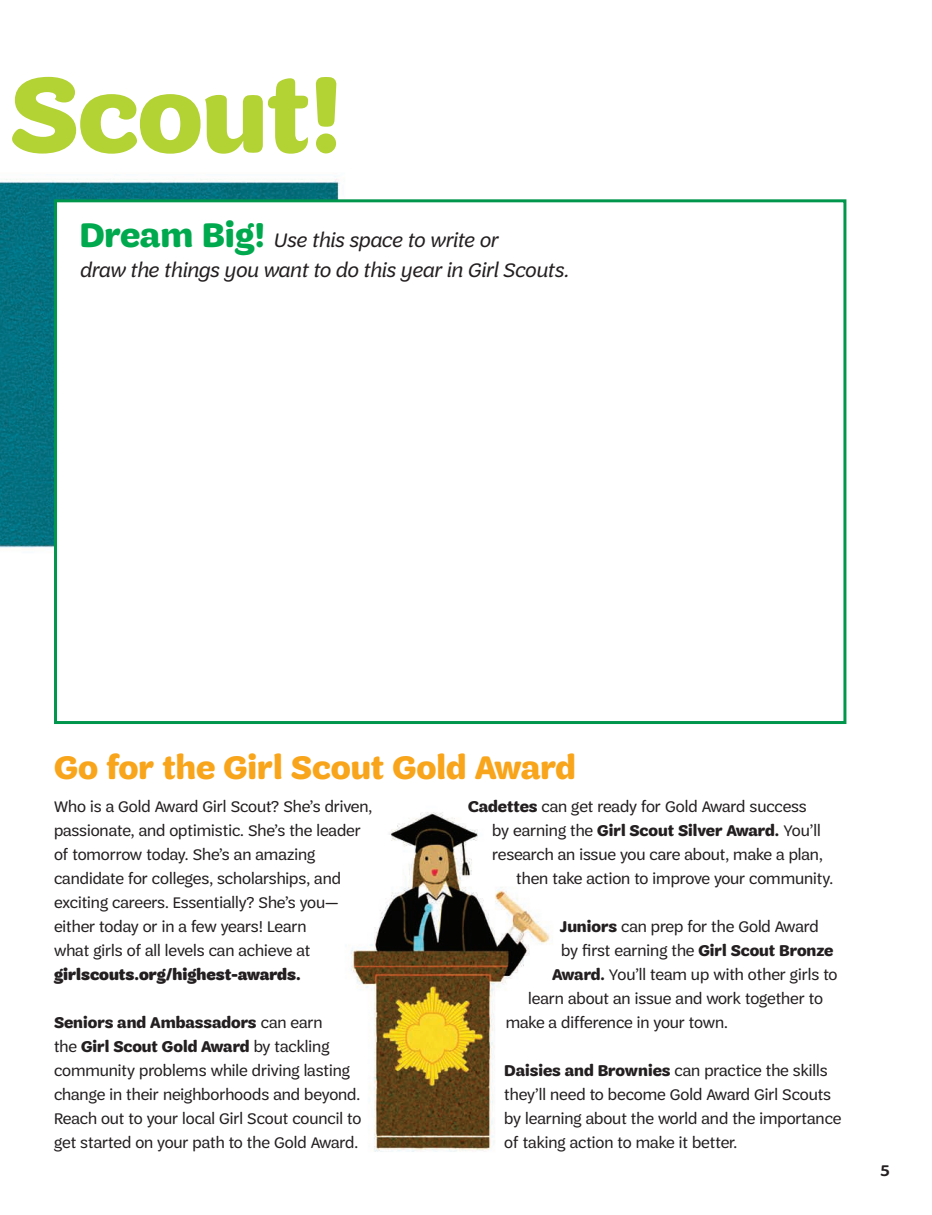
<style>
.page{position:relative;width:932px;height:1215px;background:#fff}
.page>*{position:absolute;margin:0;border:0;box-sizing:border-box;transform-origin:0 0}
.t1{font:700 112.8px "Trefoil Sans";letter-spacing:-.01em;color:#b3d234}
.t2{font:700 34.5px "Trefoil Sans";color:#f9a51b}
.t3{font:italic 21px/29.2px "Trefoil Sans";color:#231f20}
.t4{font:16.5px/24px "Trefoil Sans";color:#231f20}
.t5{font:700 16.5px "Trefoil Sans";color:#231f20}
.t6{font:900 16.5px "Trefoil Sans";color:#231f20}
.t7{font:600 16.5px "Trefoil Sans";color:#231f20}
.s1{font-weight:700;font-style:normal;font-size:36px;color:#00a94e}
.s2{font-weight:700}
.s3{font-weight:400}
</style>
<div class="page">
<img style="left:0;top:174px;width:847px;height:978px">
<div style="left:54px;top:199px;width:792px;height:525px;background:#fff;border:3px solid #00964c"></div>
<h1 class="t1" style="left:9px;top:51px;width:334px">Scout!</h1>
<p class="t3" style="left:80px;top:226px;width:490px"><span class="s1">Dream Big!</span> Use this space to write or<br>draw the things you want to do this year in Girl Scouts.</p>
<h2 class="t2" style="left:54px;top:748px;width:523px">Go for the Girl Scout Gold Award</h2>
<p class="t4" style="left:54px;top:794px;width:320px">Who is a Gold Award Girl Scout? She’s driven, passionate, and optimistic. She’s the leader of tomorrow today. She’s an amazing candidate for colleges, scholarships, and exciting careers. Essentially? She’s you— either today or in a few years! Learn<br>what girls of all levels can achieve at</p>
<p class="t6" style="left:54px;top:965px;width:248px">girlscouts.org/highest-awards.</p>
<p class="t4" style="left:54px;top:1010px;width:309px"><span class="s2">Seniors and Ambassadors</span> can earn<br>the <span class="s2">Girl Scout Gold Award</span> by tackling community problems while driving lasting change in their neighborhoods and beyond.<br>Reach out to your local Girl Scout council to get started on your path to the Gold Award.</p>
<p class="t4" style="left:468px;top:794px;width:340px"><span class="s2">Cadettes</span> can get ready for Gold Award success</p>
<p class="t5" style="left:492px;top:821px;width:330px"><span class="s3">by earning the</span> Girl Scout Silver Award. <span class="s3">You’ll</span></p>
<p class="t4" style="left:492px;top:842px;width:332px">research an issue you care about, make a plan,</p>
<p class="t4" style="left:516px;top:866px;width:318px">then take action to improve your community.</p>
<p class="t4" style="left:560px;top:914px;width:260px"><span class="s2">Juniors</span> can prep for the Gold Award</p>
<p class="t4" style="left:561px;top:938px;width:274px">by first earning the <span class="s2">Girl Scout Bronze</span></p>
<p class="t4" style="left:552px;top:962px;width:287px"><span class="s2">Award.</span> You’ll team up with other girls to</p>
<p class="t4" style="left:528px;top:986px;width:296px">learn about an issue and work together to</p>
<p class="t4" style="left:506px;top:1010px;width:224px">make a difference in your town.</p>
<p class="t4" style="left:504px;top:1058px;width:338px"><span class="s2">Daisies and Brownies</span> can practice the skills they’ll need to become Gold Award Girl Scouts by learning about the world and the importance of taking action to make it better.</p>
<p class="t7" style="left:880px;top:1162px;width:11px">5</p>
</div>
